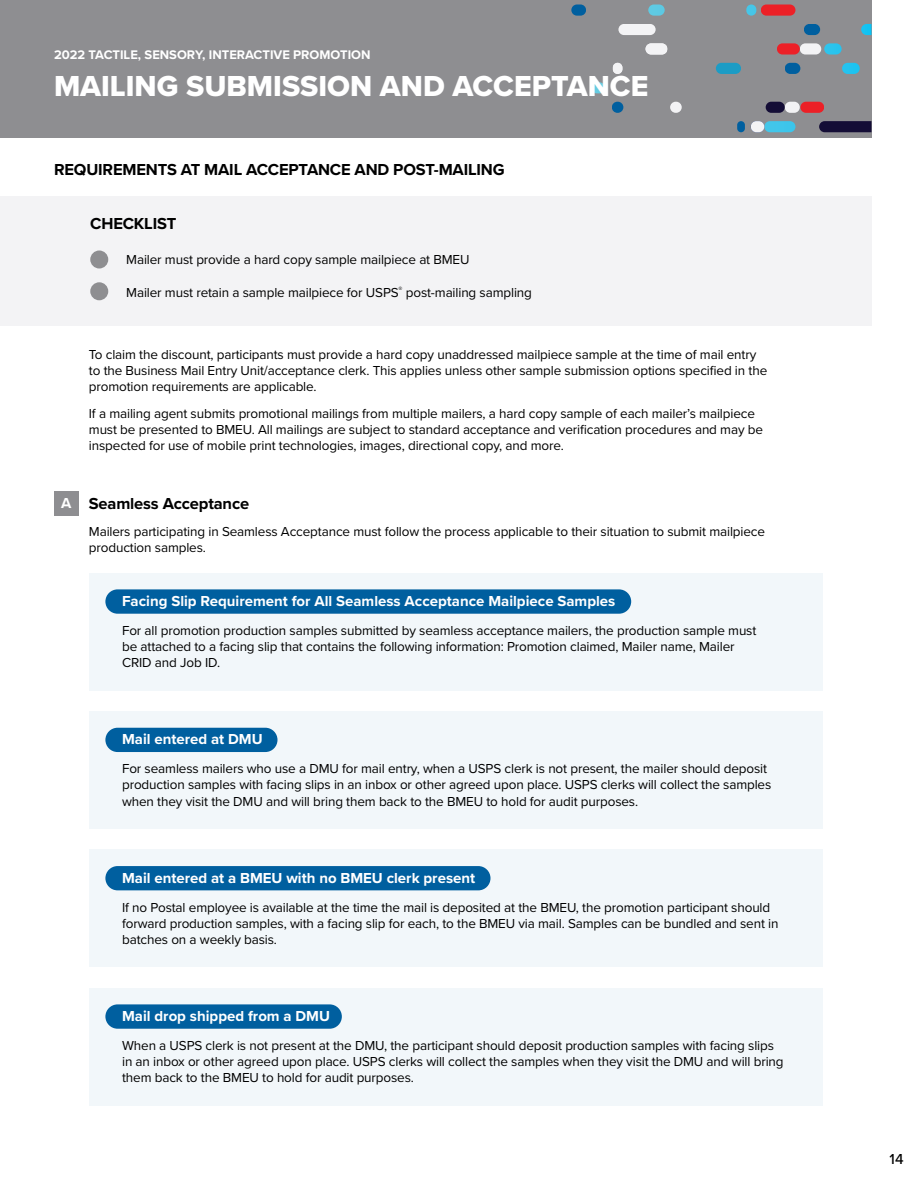
<style>
.page{position:relative;width:918px;height:1188px;background:#fff}
.page>*{position:absolute;margin:0;border:0;box-sizing:border-box;transform-origin:0 0}
.t1{font:30px "Proxima Nova Extrabld";color:#fff}
.t2{font:700 16.5px "Proxima Nova";letter-spacing:-.01em;color:#000}
.t3{font:700 15px "Proxima Nova";color:#fff}
.t4{font:500 15px "Proxima Nova";color:#000}
.t5{font:13.5px/16.2px "Proxima Nova";letter-spacing:-.01em;color:#000}
.t6{font:700 12.9px "Proxima Nova";color:#fff}
.s1{font-size:15px;color:#fff}
</style>
<div class="page">
<div style="left:89px;top:573px;width:734px;height:117px;background:#f2f7fa"></div>
<div style="left:89px;top:711px;width:734px;height:118px;background:#f2f7fa"></div>
<div style="left:89px;top:988px;width:734px;height:117px;background:#f2f7fa"></div>
<div style="left:89px;top:850px;width:734px;height:117px;background:#f2f7fa"></div>
<div style="left:0;top:196px;width:872px;height:130px;background:#f3f3f5"></div>
<div style="left:0;top:0;width:872px;height:138px;background:#8e8e91"></div>
<div style="left:613px;top:63px;width:9px;height:11px;background:#f3f3f5;border-radius:5px"></div>
<div style="left:646px;top:43px;width:21px;height:12px;background:#f3f3f5;border-radius:6px"></div>
<div style="left:670px;top:102px;width:12px;height:11px;background:#f3f3f5;border-radius:6px"></div>
<div style="left:761px;top:4px;width:34px;height:12px;background:#ec2027;border-radius:6px"></div>
<div style="left:785px;top:63px;width:15px;height:11px;background:#005f9f;border-radius:6px"></div>
<div style="left:716px;top:63px;width:25px;height:11px;background:#1c9cc5;border-radius:6px"></div>
<div style="left:777px;top:43px;width:23px;height:12px;background:#ec2027;border-radius:6px"></div>
<div style="left:800px;top:102px;width:24px;height:11px;background:#ec2027;border-radius:6px"></div>
<div style="left:612px;top:102px;width:11px;height:11px;background:#005f9f;border-radius:6px"></div>
<div style="left:737px;top:121px;width:8px;height:11px;background:#005f9f;border-radius:4px"></div>
<div style="left:785px;top:102px;width:15px;height:11px;background:#f3f3f5;border-radius:6px"></div>
<div style="left:800px;top:43px;width:21px;height:12px;background:#f3f3f5;border-radius:6px"></div>
<div style="left:804px;top:24px;width:16px;height:11px;background:#005f9f;border-radius:6px"></div>
<svg style="left:819px;top:121px;width:53px;height:11px"></svg>
<div style="left:571px;top:4px;width:15px;height:12px;background:#005f9f;border-radius:6px"></div>
<div style="left:591px;top:82px;width:14px;height:11px;background:#65cbe1;border-radius:6px"></div>
<div style="left:618px;top:24px;width:38px;height:11px;background:#f3f3f5;border-radius:6px"></div>
<div style="left:648px;top:4px;width:17px;height:12px;background:#5ec9e3;border-radius:6px"></div>
<svg style="left:746px;top:4px;width:10px;height:12px"></svg>
<div style="left:764px;top:121px;width:31px;height:11px;background:#40c6eb;border-radius:6px"></div>
<div style="left:751px;top:121px;width:13px;height:11px;background:#f3f3f5;border-radius:6px"></div>
<div style="left:766px;top:102px;width:19px;height:11px;background:#140d36;border-radius:6px"></div>
<div style="left:824px;top:43px;width:18px;height:12px;background:#2ac4ed;border-radius:6px"></div>
<div style="left:842px;top:63px;width:18px;height:11px;background:#22c3ef;border-radius:6px"></div>
<svg style="left:861px;top:24px;width:11px;height:11px"></svg>
<div style="left:90px;top:250px;width:18px;height:18px;background:#8e8e91;border-radius:50%"></div>
<div style="left:90px;top:282px;width:18px;height:18px;background:#8e8e91;border-radius:50%"></div>
<div style="left:54px;top:491px;width:24px;height:25px;background:#8e8e91"></div>
<div style="left:105px;top:589px;width:526px;height:25px;background:#005f9f;border-radius:12px"></div>
<div style="left:105px;top:728px;width:172px;height:24px;background:#005f9f;border-radius:12px"></div>
<div style="left:105px;top:1004px;width:237px;height:25px;background:#005f9f;border-radius:12px"></div>
<div style="left:105px;top:866px;width:385px;height:24px;background:#005f9f;border-radius:12px"></div>
<p class="t6" style="left:54px;top:45px;width:318px">2022 TACTILE, SENSORY, INTERACTIVE PROMOTION</p>
<h1 class="t1" style="left:54px;top:63px;width:596px">MAILING SUBMISSION AND ACCEPTANCE</h1>
<p class="t2" style="left:54px;top:157px;width:452px">REQUIREMENTS AT MAIL ACCEPTANCE AND POST-MAILING</p>
<p class="t2" style="left:90px;top:211px;width:88px">CHECKLIST</p>
<p class="t5" style="left:126px;top:251px;width:345px">Mailer must provide a hard copy sample mailpiece at BMEU</p>
<p class="t5" style="left:126px;top:283px;width:407px">Mailer must retain a sample mailpiece for USPS<sup>®</sup> post-mailing sampling</p>
<p class="t5" style="left:89px;top:345px;width:680px">To claim the discount, participants must provide a hard copy unaddressed mailpiece sample at the time of mail entry to the Business Mail Entry Unit/acceptance clerk. This applies unless other sample submission options specified in the promotion requirements are applicable.</p>
<p class="t5" style="left:89px;top:405px;width:676px">If a mailing agent submits promotional mailings from multiple mailers, a hard copy sample of each mailer’s mailpiece must be presented to BMEU. All mailings are subject to standard acceptance and verification procedures and may be inspected for use of mobile print technologies, images, directional copy, and more.</p>
<p class="t2" style="left:61px;top:491px;width:190px"><span class="s1">A</span> Seamless Acceptance</p>
<p class="t5" style="left:89px;top:522px;width:678px">Mailers participating in Seamless Acceptance must follow the process applicable to their situation to submit mailpiece production samples.</p>
<p class="t3" style="left:122px;top:590px;width:495px">Facing Slip Requirement for All Seamless Acceptance Mailpiece Samples</p>
<p class="t5" style="left:122px;top:622px;width:636px">For all promotion production samples submitted by seamless acceptance mailers, the production sample must be attached to a facing slip that contains the following information: Promotion claimed, Mailer name, Mailer<br>CRID and Job ID.</p>
<p class="t3" style="left:122px;top:728px;width:142px">Mail entered at DMU</p>
<p class="t5" style="left:122px;top:760px;width:651px">For seamless mailers who use a DMU for mail entry, when a USPS clerk is not present, the mailer should deposit production samples with facing slips in an inbox or other agreed upon place. USPS clerks will collect the samples when they visit the DMU and will bring them back to the BMEU to hold for audit purposes.</p>
<p class="t3" style="left:122px;top:867px;width:355px">Mail entered at a BMEU with no BMEU clerk present</p>
<p class="t5" style="left:122px;top:898px;width:658px">If no Postal employee is available at the time the mail is deposited at the BMEU, the promotion participant should forward production samples, with a facing slip for each, to the BMEU via mail. Samples can be bundled and sent in batches on a weekly basis.</p>
<p class="t3" style="left:122px;top:1005px;width:209px">Mail drop shipped from a DMU</p>
<p class="t5" style="left:122px;top:1037px;width:663px">When a USPS clerk is not present at the DMU, the participant should deposit production samples with facing slips in an inbox or other agreed upon place. USPS clerks will collect the samples when they visit the DMU and will bring them back to the BMEU to hold for audit purposes.</p>
<p class="t4" style="left:890px;top:1148px;width:15px">14</p>
</div>
